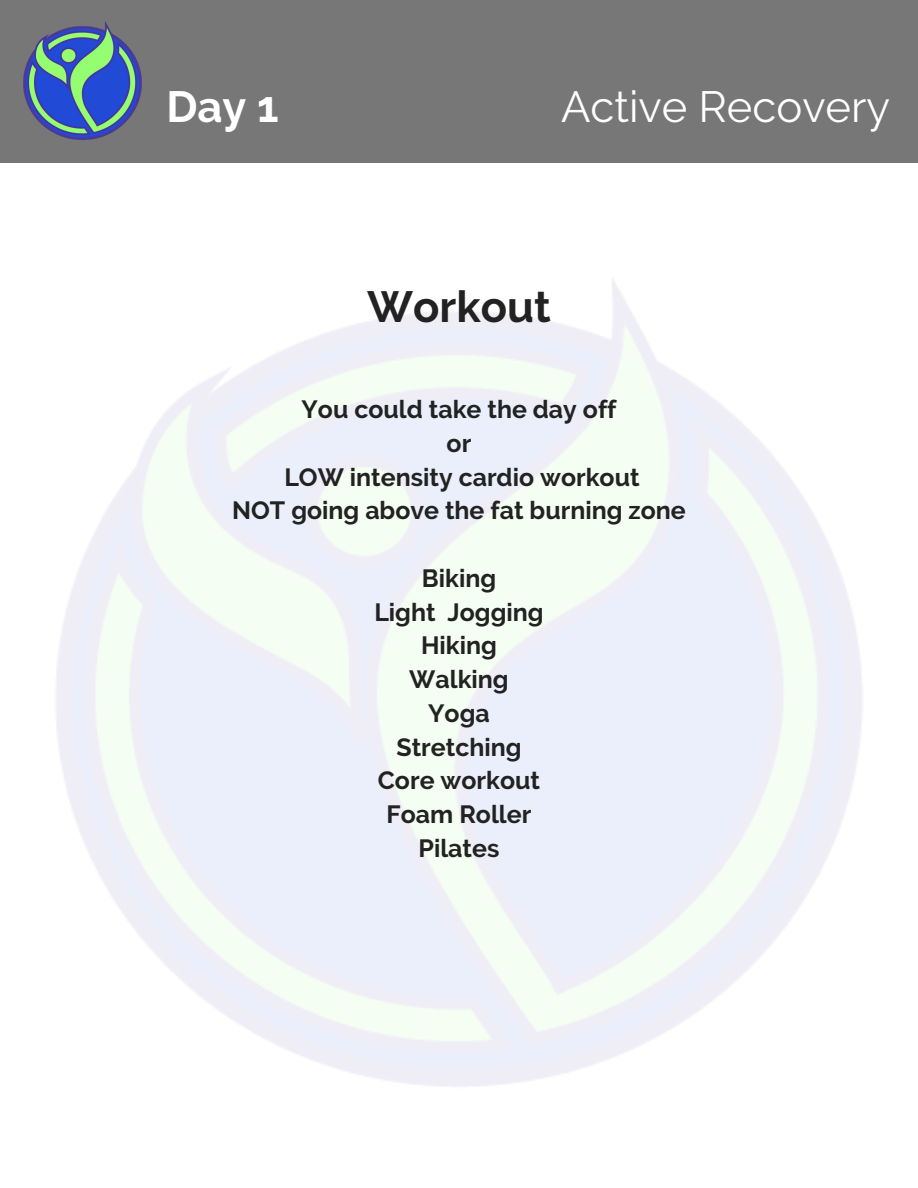
<style>
.page{position:relative;width:918px;height:1188px;background:#fff}
.page>*{position:absolute;margin:0;border:0;box-sizing:border-box;transform-origin:0 0}
.t1{font:43.65px "Raleway";color:#fff}
.t2{font:700 43.65px "Raleway";color:#222}
.t3{font:700 43.65px "Raleway";color:#fff}
.t4{font:700 24.9px "Raleway";color:#222}
</style>
<div class="page">
<div style="left:0;top:0;width:918px;height:162px;background:#777"></div>
<img style="left:23px;top:21px;width:119px;height:119px">
<p class="t3" style="left:166px;top:81px;width:114px">Day 1</p>
<p class="t1" style="left:561px;top:81px;width:331px">Active Recovery</p>
<p class="t2" style="left:367px;top:281px;width:185px">Workout</p>
<p class="t4" style="left:302px;top:395px;width:316px">You could take the day off</p>
<p class="t4" style="left:447px;top:429px;width:26px">or</p>
<p class="t4" style="left:284px;top:462px;width:357px">LOW intensity cardio workout</p>
<p class="t4" style="left:232px;top:496px;width:455px">NOT going above the fat burning zone</p>
<p class="t4" style="left:422px;top:564px;width:76px">Biking</p>
<p class="t4" style="left:374px;top:597px;width:171px">Light Jogging</p>
<p class="t4" style="left:421px;top:631px;width:77px">Hiking</p>
<p class="t4" style="left:409px;top:665px;width:101px">Walking</p>
<p class="t4" style="left:428px;top:699px;width:63px">Yoga</p>
<p class="t4" style="left:396px;top:732px;width:127px">Stretching</p>
<p class="t4" style="left:378px;top:766px;width:164px">Core workout</p>
<p class="t4" style="left:387px;top:800px;width:146px">Foam Roller</p>
<p class="t4" style="left:419px;top:834px;width:82px">Pilates</p>
</div>
